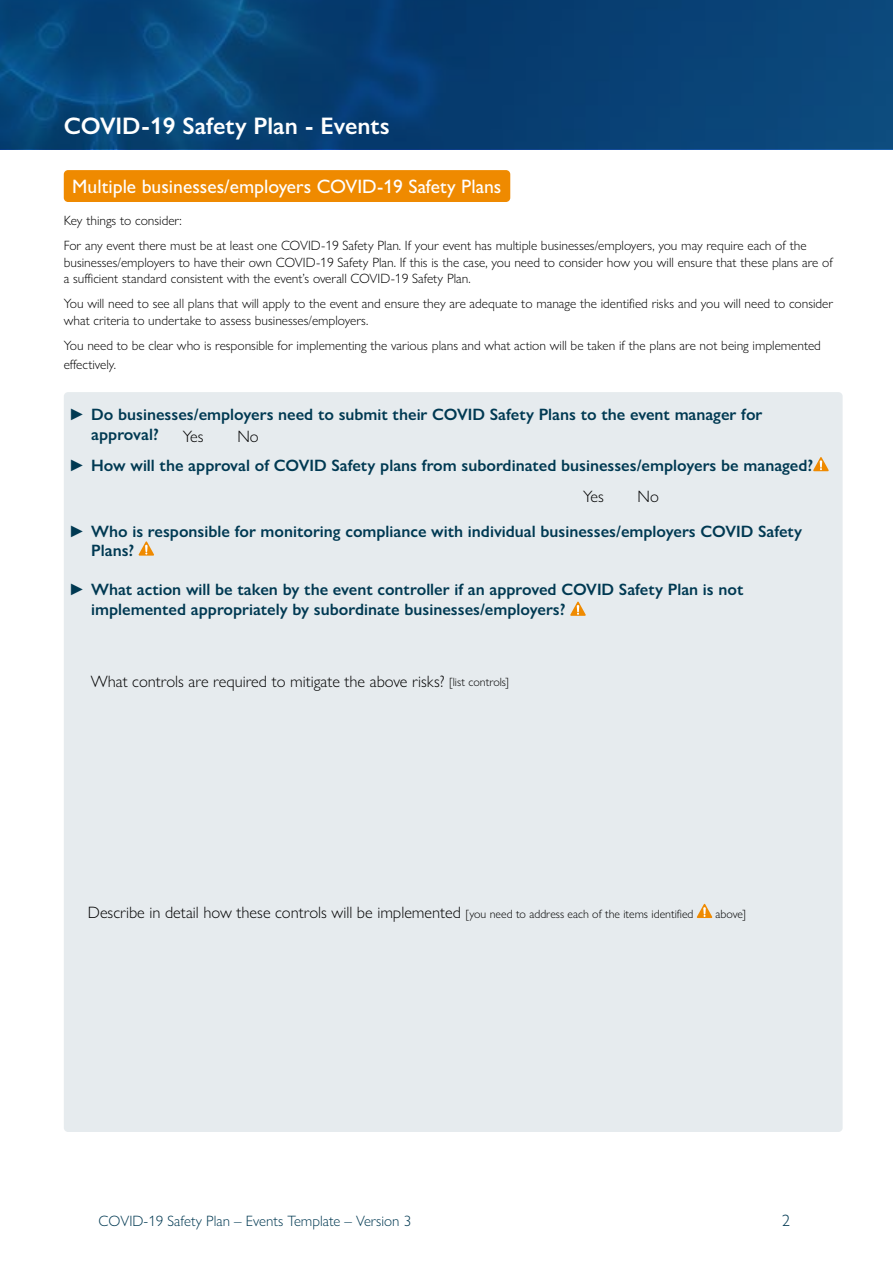
<style>
.page{position:relative;width:893px;height:1263px;background:#fff}
.page>*{position:absolute;margin:0;border:0;box-sizing:border-box;transform-origin:0 0}
.t1{font:600 24px "Gill Sans Nova";color:#fff}
.t2{font:500 19.5px "Gill Sans Nova";color:#fff}
.t3{font:600 16.5px/19.5px "Gill Sans Nova";color:#003952}
.t4{font:300 16.5px "Gill Sans Nova";color:#000}
.t5{font:300 16.5px "Gill Sans Nova";color:#003952}
.t6{font:300 15px "Gill Sans Nova";color:#003952}
.t7{font:300 13.5px/16.5px "Gill Sans Nova";color:#000}
.t8{font:300 12px "Gill Sans Nova";letter-spacing:-.005em;color:#000}
.s1{font-size:12px}
</style>
<div class="page">
<svg style="left:0;top:0;width:893px;height:149px;background:#074276"></svg>
<div style="left:64px;top:392px;width:779px;height:740px;background:#e6ebee;border-radius:4px"></div>
<div style="left:64px;top:170px;width:446px;height:32px;background:#ef8a00;border-radius:4px"></div>
<svg style="left:813px;top:457px;width:16px;height:14px"></svg>
<svg style="left:570px;top:601px;width:16px;height:15px"></svg>
<svg style="left:697px;top:903px;width:15px;height:15px"></svg>
<svg style="left:138px;top:541px;width:16px;height:15px"></svg>
<h1 class="t1" style="left:64px;top:111px;width:328px">COVID-19 Safety Plan - Events</h1>
<h2 class="t2" style="left:72px;top:175px;width:431px">Multiple businesses/employers COVID-19 Safety Plans</h2>
<p class="t7" style="left:64px;top:208px;width:744px;line-height:25px">Key things to consider:<br>For any event there must be at least one COVID-19 Safety Plan. If your event has multiple businesses/employers, you may require each of the</p>
<p class="t7" style="left:64px;top:254px;width:771px">businesses/employers to have their own COVID-19 Safety Plan. If this is the case, you need to consider how you will ensure that these plans are of a sufficient standard consistent with the event’s overall COVID-19 Safety Plan.</p>
<p class="t7" style="left:64px;top:295px;width:771px">You will need to see all plans that will apply to the event and ensure they are adequate to manage the identified risks and you will need to consider what criteria to undertake to assess businesses/employers.</p>
<p class="t7" style="left:64px;top:335px;width:759px;line-height:19.5px">You need to be clear who is responsible for implementing the various plans and what action will be taken if the plans are not being implemented effectively.</p>
<p class="t3" style="left:91px;top:405px;width:673px;text-indent:-23px">► Do businesses/employers need to submit their COVID Safety Plans to the event manager for approval?</p>
<p class="t4" style="left:183px;top:426px;width:22px">Yes</p>
<p class="t4" style="left:237px;top:426px;width:23px">No</p>
<p class="t3" style="left:69px;top:456px;width:746px">► How will the approval of COVID Safety plans from subordinated businesses/employers be managed?</p>
<p class="t4" style="left:583px;top:486px;width:22px">Yes</p>
<p class="t4" style="left:638px;top:486px;width:23px">No</p>
<p class="t3" style="left:91px;top:521px;width:712px;text-indent:-23px">► Who is responsible for monitoring compliance with individual businesses/employers COVID Safety<br>Plans?</p>
<p class="t3" style="left:91px;top:580px;width:654px;text-indent:-23px">► What action will be taken by the event controller if an approved COVID Safety Plan is not implemented appropriately by subordinate businesses/employers?</p>
<p class="t4" style="left:91px;top:671px;width:420px">What controls are required to mitigate the above risks? <span class="s1">[list controls]</span></p>
<p class="t4" style="left:88px;top:902px;width:607px">Describe in detail how these controls will be implemented <span class="s1">[you need to address each of the items identified</span></p>
<p class="t8" style="left:716px;top:907px;width:32px">above]</p>
<p class="t6" style="left:99px;top:1212px;width:314px">COVID-19 Safety Plan – Events Template – Version 3</p>
<p class="t5" style="left:782px;top:1211px;width:10px">2</p>
</div>
